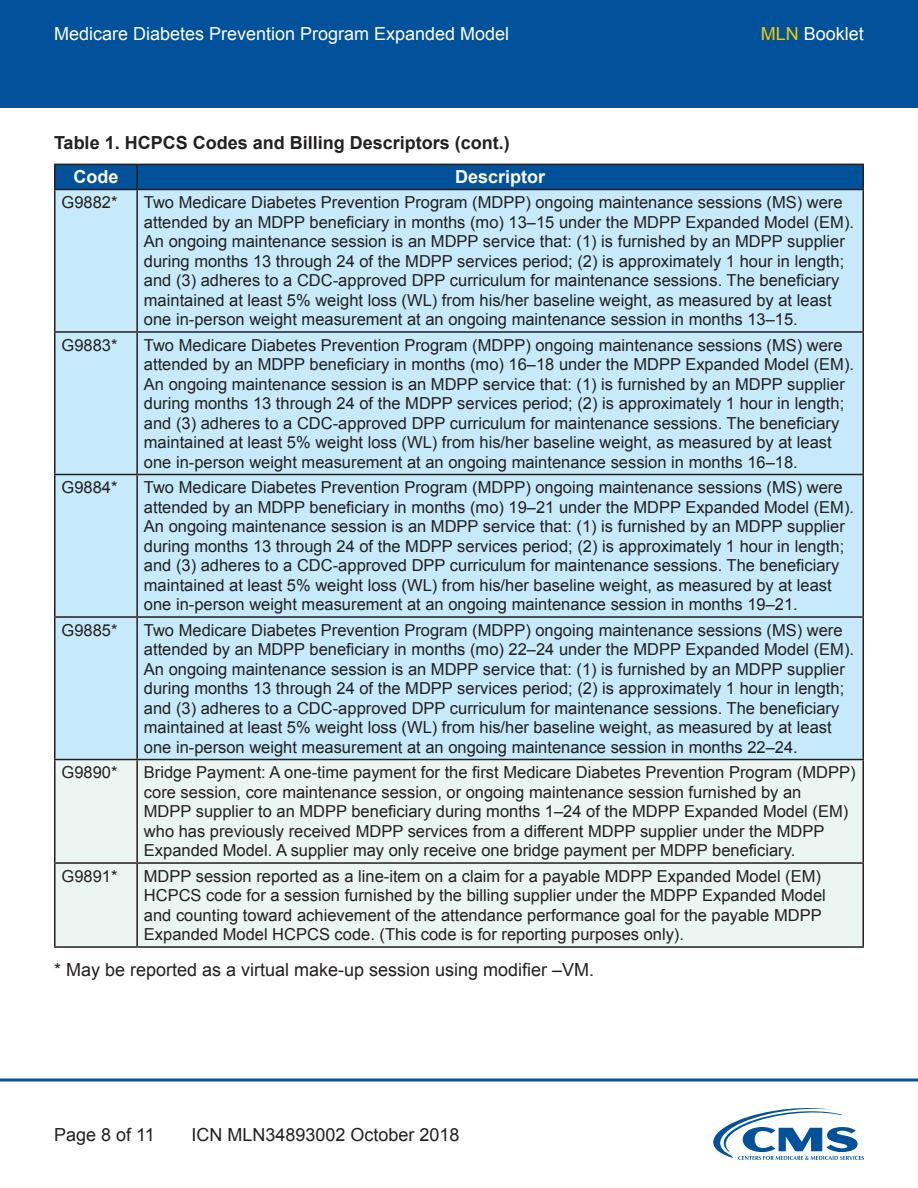
<style>
.page{position:relative;width:918px;height:1188px;background:#fff}
.page>*{position:absolute;margin:0;border:0;box-sizing:border-box;transform-origin:0 0}
.t1{font:18px "Arial";color:#231f20}
.t2{font:18px "Arial";color:#fff}
.t3{font:700 18px "Arial";color:#231f20}
.Table_Header{font:700 18px "Arial";color:#fff}
.Table_Text{font:16.5px/19.5px "Arial";color:#231f20}
.s1{color:#f0cb02}
</style>
<div class="page">
<div style="left:0;top:0;width:918px;height:108px;background:#01529b"></div>
<svg style="left:0;top:1078px;width:918px;height:4px;background:#407db3"></svg>
<svg style="left:713px;top:1108px;width:151px;height:52px"></svg>
<svg style="left:56px;top:165px;width:806px;height:24px;background:#015198"></svg>
<div style="left:56px;top:190px;width:806px;height:569px;background:#c6eafa"></div>
<div style="left:56px;top:760px;width:806px;height:186px;background:#ebf5f1"></div>
<hr style="left:54px;top:164px;width:83px;height:1px;background:#231f20">
<hr style="left:54px;top:165px;width:2px;height:24px;background:#231f20">
<hr style="left:137px;top:164px;width:727px;height:1px;background:#231f20">
<hr style="left:136px;top:165px;width:2px;height:24px;background:#231f20">
<hr style="left:862px;top:165px;width:2px;height:24px;background:#231f20">
<hr style="left:54px;top:189px;width:83px;height:1px;background:#231f20">
<hr style="left:54px;top:190px;width:2px;height:141px;background:#231f20">
<hr style="left:137px;top:189px;width:727px;height:1px;background:#231f20">
<hr style="left:136px;top:190px;width:2px;height:141px;background:#231f20">
<hr style="left:862px;top:190px;width:2px;height:141px;background:#231f20">
<hr style="left:54px;top:331px;width:83px;height:2px;background:#231f20">
<hr style="left:54px;top:333px;width:2px;height:141px;background:#231f20">
<hr style="left:137px;top:331px;width:727px;height:2px;background:#231f20">
<hr style="left:136px;top:333px;width:2px;height:141px;background:#231f20">
<hr style="left:862px;top:333px;width:2px;height:141px;background:#231f20">
<hr style="left:54px;top:474px;width:83px;height:1px;background:#231f20">
<hr style="left:54px;top:475px;width:2px;height:141px;background:#231f20">
<hr style="left:137px;top:474px;width:727px;height:1px;background:#231f20">
<hr style="left:136px;top:475px;width:2px;height:141px;background:#231f20">
<hr style="left:862px;top:475px;width:2px;height:141px;background:#231f20">
<hr style="left:54px;top:616px;width:83px;height:2px;background:#231f20">
<hr style="left:54px;top:618px;width:2px;height:141px;background:#231f20">
<hr style="left:137px;top:616px;width:727px;height:2px;background:#231f20">
<hr style="left:136px;top:618px;width:2px;height:141px;background:#231f20">
<hr style="left:862px;top:618px;width:2px;height:141px;background:#231f20">
<hr style="left:54px;top:759px;width:83px;height:1px;background:#231f20">
<hr style="left:54px;top:760px;width:2px;height:102px;background:#231f20">
<hr style="left:137px;top:759px;width:727px;height:1px;background:#231f20">
<hr style="left:136px;top:760px;width:2px;height:102px;background:#231f20">
<hr style="left:862px;top:760px;width:2px;height:102px;background:#231f20">
<hr style="left:54px;top:862px;width:83px;height:2px;background:#231f20">
<hr style="left:54px;top:864px;width:2px;height:82px;background:#231f20">
<hr style="left:137px;top:862px;width:727px;height:2px;background:#231f20">
<hr style="left:136px;top:864px;width:2px;height:82px;background:#231f20">
<hr style="left:862px;top:864px;width:2px;height:82px;background:#231f20">
<hr style="left:54px;top:946px;width:83px;height:2px;background:#231f20">
<hr style="left:137px;top:946px;width:727px;height:2px;background:#231f20">
<p class="t2" style="left:54px;top:22px;width:457px">Medicare Diabetes Prevention Program Expanded Model</p>
<p class="t2" style="left:761px;top:22px;width:105px"><span class="s1">MLN</span> Booklet</p>
<p class="t3" style="left:54px;top:131px;width:457px">Table 1. HCPCS Codes and Billing Descriptors (cont.)</p>
<p class="Table_Header" style="left:73px;top:165px;width:46px">Code</p>
<p class="Table_Header" style="left:455px;top:165px;width:92px">Descriptor</p>
<p class="Table_Text" style="left:62px;top:193px;width:57px">G9882*</p>
<p class="Table_Text" style="left:144px;top:193px;width:712px">Two Medicare Diabetes Prevention Program (MDPP) ongoing maintenance sessions (MS) were attended by an MDPP beneficiary in months (mo) 13–15 under the MDPP Expanded Model (EM).<br>An ongoing maintenance session is an MDPP service that: (1) is furnished by an MDPP supplier during months 13 through 24 of the MDPP services period; (2) is approximately 1 hour in length; and (3) adheres to a CDC-approved DPP curriculum for maintenance sessions. The beneficiary maintained at least 5% weight loss (WL) from his/her baseline weight, as measured by at least one in-person weight measurement at an ongoing maintenance session in months 13–15.</p>
<p class="Table_Text" style="left:62px;top:335px;width:57px">G9883*</p>
<p class="Table_Text" style="left:144px;top:335px;width:712px">Two Medicare Diabetes Prevention Program (MDPP) ongoing maintenance sessions (MS) were attended by an MDPP beneficiary in months (mo) 16–18 under the MDPP Expanded Model (EM).<br>An ongoing maintenance session is an MDPP service that: (1) is furnished by an MDPP supplier during months 13 through 24 of the MDPP services period; (2) is approximately 1 hour in length; and (3) adheres to a CDC-approved DPP curriculum for maintenance sessions. The beneficiary maintained at least 5% weight loss (WL) from his/her baseline weight, as measured by at least one in-person weight measurement at an ongoing maintenance session in months 16–18.</p>
<p class="Table_Text" style="left:62px;top:478px;width:57px">G9884*</p>
<p class="Table_Text" style="left:144px;top:478px;width:712px">Two Medicare Diabetes Prevention Program (MDPP) ongoing maintenance sessions (MS) were attended by an MDPP beneficiary in months (mo) 19–21 under the MDPP Expanded Model (EM).<br>An ongoing maintenance session is an MDPP service that: (1) is furnished by an MDPP supplier during months 13 through 24 of the MDPP services period; (2) is approximately 1 hour in length; and (3) adheres to a CDC-approved DPP curriculum for maintenance sessions. The beneficiary maintained at least 5% weight loss (WL) from his/her baseline weight, as measured by at least one in-person weight measurement at an ongoing maintenance session in months 19–21.</p>
<p class="Table_Text" style="left:62px;top:620px;width:57px">G9885*</p>
<p class="Table_Text" style="left:144px;top:620px;width:712px">Two Medicare Diabetes Prevention Program (MDPP) ongoing maintenance sessions (MS) were attended by an MDPP beneficiary in months (mo) 22–24 under the MDPP Expanded Model (EM).<br>An ongoing maintenance session is an MDPP service that: (1) is furnished by an MDPP supplier during months 13 through 24 of the MDPP services period; (2) is approximately 1 hour in length; and (3) adheres to a CDC-approved DPP curriculum for maintenance sessions. The beneficiary maintained at least 5% weight loss (WL) from his/her baseline weight, as measured by at least one in-person weight measurement at an ongoing maintenance session in months 22–24.</p>
<p class="Table_Text" style="left:62px;top:763px;width:57px">G9890*</p>
<p class="Table_Text" style="left:144px;top:763px;width:713px">Bridge Payment: A one-time payment for the first Medicare Diabetes Prevention Program (MDPP) core session, core maintenance session, or ongoing maintenance session furnished by an<br>MDPP supplier to an MDPP beneficiary during months 1–24 of the MDPP Expanded Model (EM) who has previously received MDPP services from a different MDPP supplier under the MDPP Expanded Model. A supplier may only receive one bridge payment per MDPP beneficiary.</p>
<p class="Table_Text" style="left:62px;top:866px;width:57px">G9891*</p>
<p class="Table_Text" style="left:144px;top:866px;width:684px">MDPP session reported as a line-item on a claim for a payable MDPP Expanded Model (EM)<br>HCPCS code for a session furnished by the billing supplier under the MDPP Expanded Model and counting toward achievement of the attendance performance goal for the payable MDPP Expanded Model HCPCS code. (This code is for reporting purposes only).</p>
<p class="t1" style="left:54px;top:958px;width:542px">* May be reported as a virtual make-up session using modifier –VM.</p>
<p class="t1" style="left:54px;top:1122px;width:102px">Page 8 of 11</p>
<p class="t1" style="left:192px;top:1122px;width:270px">ICN MLN34893002 October 2018</p>
</div>
